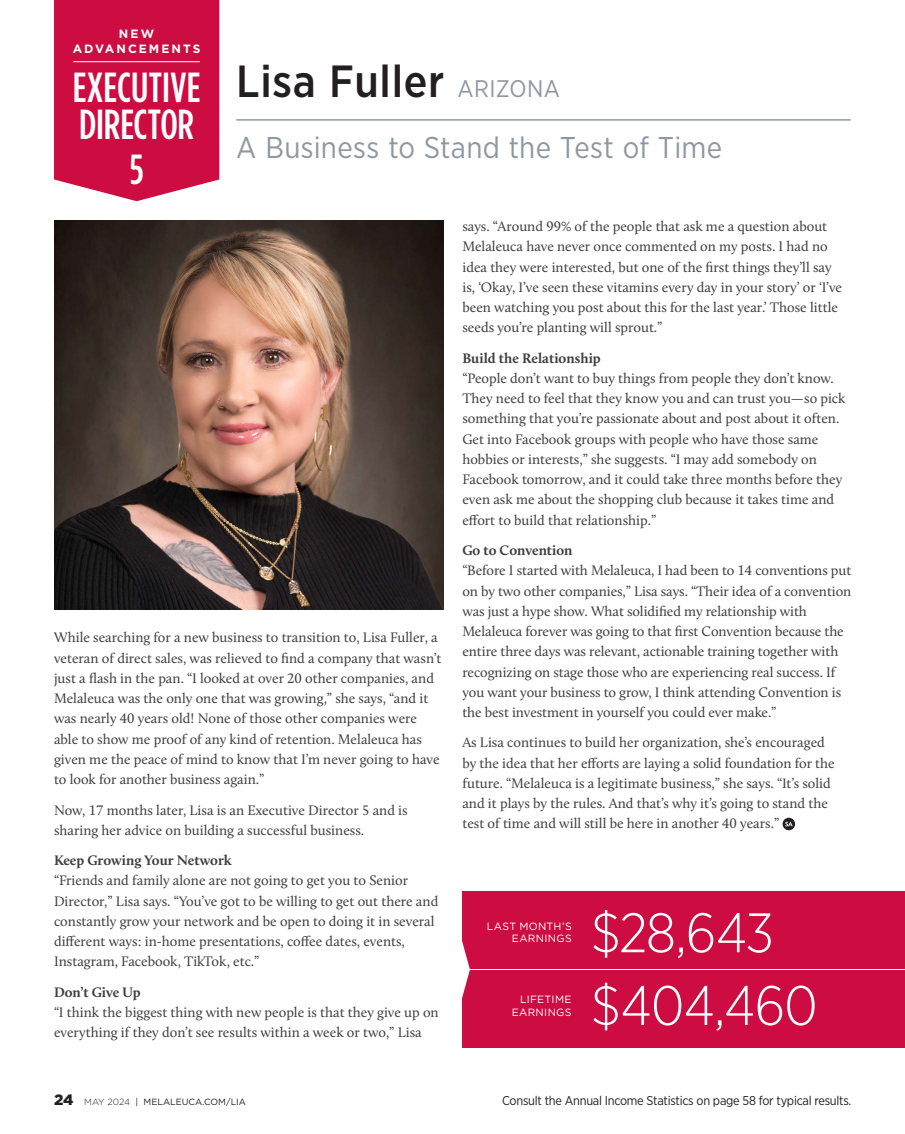
<style>
.page{position:relative;width:905px;height:1134px;background:#fff}
.page>*{position:absolute;margin:0;border:0;box-sizing:border-box;transform-origin:0 0}
.t1{font:300 55.5px "Gotham Narrow";letter-spacing:-.02em;color:#fff}
.ED_-_Name{font:500 45px "Gotham Narrow";letter-spacing:.015em;color:#231f20}
.ACHIEVEMENT_LEADERS_-_NAME{font:500 42px/37.5px "Gotham Condensed";color:#fff}
.ED_-_Headline{font:30px "Gotham Narrow";letter-spacing:.01em;color:#8d98a3}
.ED_-_Body_copy{font:14.25px/20.2px "Calluna";color:#3e3e3f}
.t2{font:12.75px "Gotham Narrow";letter-spacing:-.02em;color:#231f20}
.t3{font:700 12px/14.4px "Gotham";letter-spacing:.17em;color:#fff;text-align:center}
.t4{font:10.5px/12.6px "Gotham";letter-spacing:.03em;color:#fff;text-align:right}
.t5{font:9px "Gotham";color:#231f20}
.s1{font-weight:400;font-size:24px;color:#8d98a3}
.s2{font-weight:700}
.s3{font-weight:900;font-size:15px}
.s4{font-weight:300}
</style>
<div class="page">
<img style="left:54px;top:220px;width:389px;height:389px">
<hr style="left:236px;top:119px;width:614px;height:2px;background:#8d98a3">
<svg style="left:782px;top:818px;width:13px;height:12px"></svg>
<svg style="left:785px;top:822px;width:7px;height:4px"></svg>
<div style="left:462px;top:892px;width:442px;height:156px;background:#cd0c41"></div>
<svg style="left:462px;top:941px;width:8px;height:57px"></svg>
<hr style="left:462px;top:969px;width:442px;height:1px;background:#fff">
<div style="left:54px;top:0;width:165px;height:201px;background:#cd0c41"></div>
<hr style="left:73px;top:61px;width:127px;height:1px;background:#fff">
<p class="t3" style="left:73px;top:27px;width:129px">NEW<br>ADVANCEMENTS</p>
<p class="ACHIEVEMENT_LEADERS_-_NAME" style="left:73px;top:68px;width:129px">EXECUTIVE<br>DIRECTOR</p>
<p class="ACHIEVEMENT_LEADERS_-_NAME" style="left:130px;top:150px;width:15px">5</p>
<p class="ED_-_Name" style="left:236px;top:53px;width:325px">Lisa Fuller <span class="s1">ARIZONA</span></p>
<p class="ED_-_Headline" style="left:236px;top:129px;width:487px">A Business to Stand the Test of Time</p>
<p class="ED_-_Body_copy" style="left:54px;top:627px;width:389px">While searching for a new business to transition to, Lisa Fuller, a veteran of direct sales, was relieved to find a company that wasn’t just a flash in the pan. “I looked at over 20 other companies, and Melaleuca was the only one that was growing,” she says, “and it was nearly 40 years old! None of those other companies were able to show me proof of any kind of retention. Melaleuca has given me the peace of mind to know that I’m never going to have to look for another business again.”</p>
<p class="ED_-_Body_copy" style="left:54px;top:800px;width:355px">Now, 17 months later, Lisa is an Executive Director 5 and is sharing her advice on building a successful business.</p>
<p class="ED_-_Body_copy" style="left:54px;top:850px;width:386px"><span class="s2">Keep Growing Your Network<br></span>“Friends and family alone are not going to get you to Senior Director,” Lisa says. “You’ve got to be willing to get out there and constantly grow your network and be open to doing it in several different ways: in-home presentations, coffee dates, events, Instagram, Facebook, TikTok, etc.”</p>
<p class="ED_-_Body_copy" style="left:54px;top:982px;width:386px"><span class="s2">Don’t Give Up<br></span>“I think the biggest thing with new people is that they give up on everything if they don’t see results within a week or two,” Lisa</p>
<p class="ED_-_Body_copy" style="left:462px;top:216px;width:381px">says. “Around 99% of the people that ask me a question about Melaleuca have never once commented on my posts. I had no idea they were interested, but one of the first things they’ll say is, ‘Okay, I’ve seen these vitamins every day in your story’ or ‘I’ve been watching you post about this for the last year.’ Those little seeds you’re planting will sprout.”</p>
<p class="ED_-_Body_copy" style="left:462px;top:348px;width:385px"><span class="s2">Build the Relationship<br></span>“People don’t want to buy things from people they don’t know.<br>They need to feel that they know you and can trust you—so pick something that you’re passionate about and post about it often.<br>Get into Facebook groups with people who have those same hobbies or interests,” she suggests. “I may add somebody on Facebook tomorrow, and it could take three months before they even ask me about the shopping club because it takes time and effort to build that relationship.”</p>
<p class="ED_-_Body_copy" style="left:462px;top:540px;width:390px"><span class="s2">Go to Convention<br></span>“Before I started with Melaleuca, I had been to 14 conventions put on by two other companies,” Lisa says. “Their idea of a convention was just a hype show. What solidified my relationship with Melaleuca forever was going to that first Convention because the entire three days was relevant, actionable training together with recognizing on stage those who are experiencing real success. If you want your business to grow, I think attending Convention is the best investment in yourself you could ever make.”</p>
<p class="ED_-_Body_copy" style="left:462px;top:732px;width:374px">As Lisa continues to build her organization, she’s encouraged by the idea that her efforts are laying a solid foundation for the future. “Melaleuca is a legitimate business,” she says. “It’s solid and it plays by the rules. And that’s why it’s going to stand the test of time and will still be here in another 40 years.”</p>
<p class="t4" style="left:487px;top:919px;width:86px">LAST MONTH’S<br>EARNINGS</p>
<p class="t4" style="left:511px;top:993px;width:61px">LIFETIME<br>EARNINGS</p>
<p class="t1" style="left:591px;top:899px;width:185px">$28,643</p>
<p class="t1" style="left:591px;top:971px;width:228px">$404,460</p>
<p class="t5" style="left:54px;top:1096px;width:193px"><span class="s3">24</span> <span class="s4">MAY 2024</span> | MELALEUCA.COM/LIA</p>
<p class="t2" style="left:502px;top:1092px;width:351px">Consult the Annual Income Statistics on page 58 for typical results.</p>
</div>
